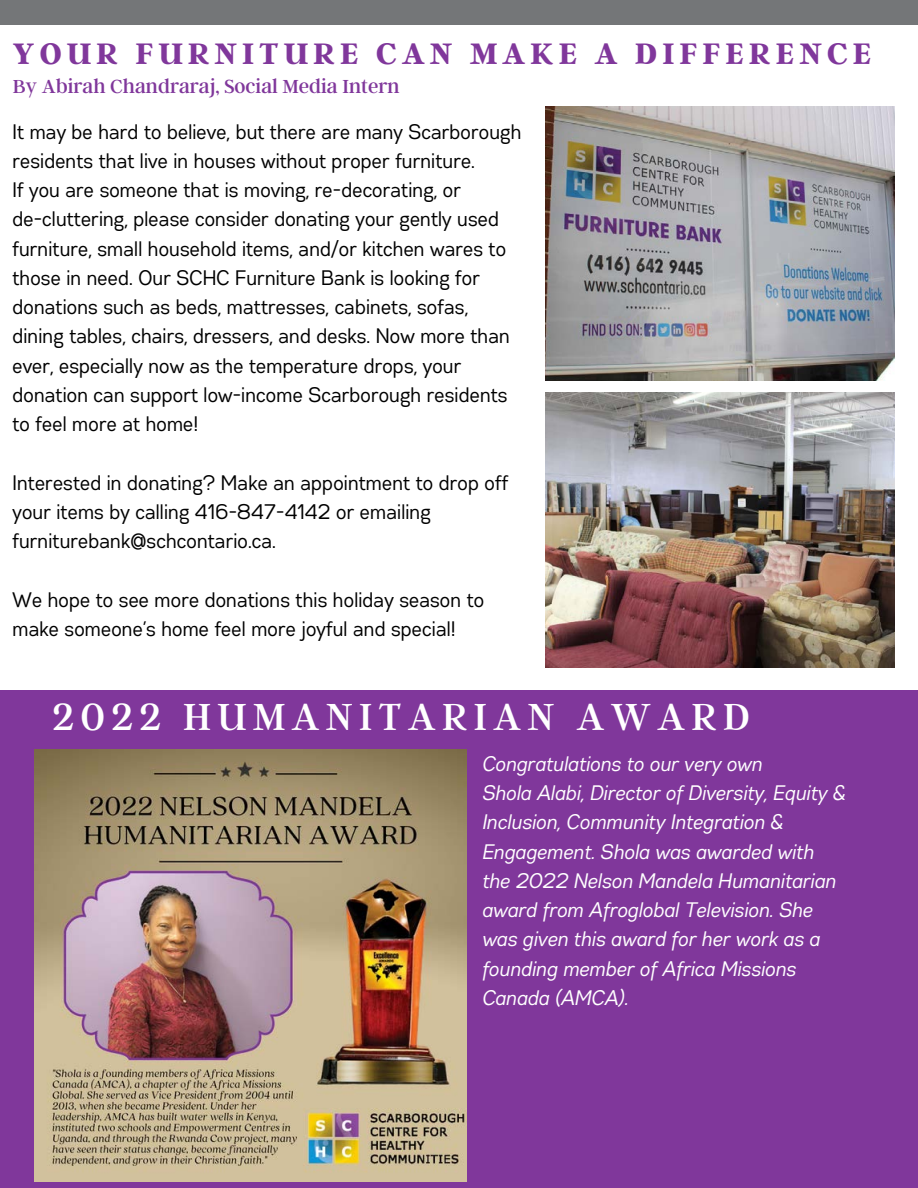
<style>
.page{position:relative;width:918px;height:1188px;background:#fff}
.page>*{position:absolute;margin:0;border:0;box-sizing:border-box;transform-origin:0 0}
.t1{font:42px "Argent CF";letter-spacing:.15em;color:#fff}
.t2{font:700 33px "Argent CF";letter-spacing:.15em;color:#80379b}
.t3{font:21px/29.2px "Gabriel Sans Cond";color:#000}
.t4{font:italic 21px/29.2px "Gabriel Sans Cond";color:#fff}
.t5{font:21px "Argent CF";color:#80379b}
</style>
<div class="page">
<img style="left:545px;top:106px;width:350px;height:275px">
<img style="left:545px;top:392px;width:350px;height:276px">
<div style="left:0;top:0;width:918px;height:25px;background:#747678"></div>
<div style="left:0;top:690px;width:918px;height:498px;background:#80379b"></div>
<img style="left:35px;top:750px;width:432px;height:432px">
<h2 class="t2" style="left:13px;top:32px;width:860px">YOUR FURNITURE CAN MAKE A DIFFERENCE</h2>
<p class="t5" style="left:13px;top:72px;width:388px">By Abirah Chandraraj, Social Media Intern</p>
<p class="t3" style="left:13px;top:118px;width:511px">It may be hard to believe, but there are many Scarborough residents that live in houses without proper furniture.<br>If you are someone that is moving, re-decorating, or de-cluttering, please consider donating your gently used furniture, small household items, and/or kitchen wares to those in need. Our SCHC Furniture Bank is looking for donations such as beds, mattresses, cabinets, sofas, dining tables, chairs, dressers, and desks. Now more than ever, especially now as the temperature drops, your donation can support low-income Scarborough residents to feel more at home!</p>
<p class="t3" style="left:13px;top:469px;width:497px">Interested in donating? Make an appointment to drop off your items by calling 416-847-4142 or emailing furniturebank@schcontario.ca.</p>
<p class="t3" style="left:13px;top:586px;width:473px">We hope to see more donations this holiday season to make someone’s home feel more joyful and special!</p>
<h1 class="t1" style="left:52px;top:689px;width:699px">2022 HUMANITARIAN AWARD</h1>
<p class="t4" style="left:482px;top:750px;width:365px">Congratulations to our very own<br>Shola Alabi, Director of Diversity, Equity &amp; Inclusion, Community Integration &amp; Engagement. Shola was awarded with the 2022 Nelson Mandela Humanitarian award from Afroglobal Television. She was given this award for her work as a founding member of Africa Missions Canada (AMCA).</p>
</div>
